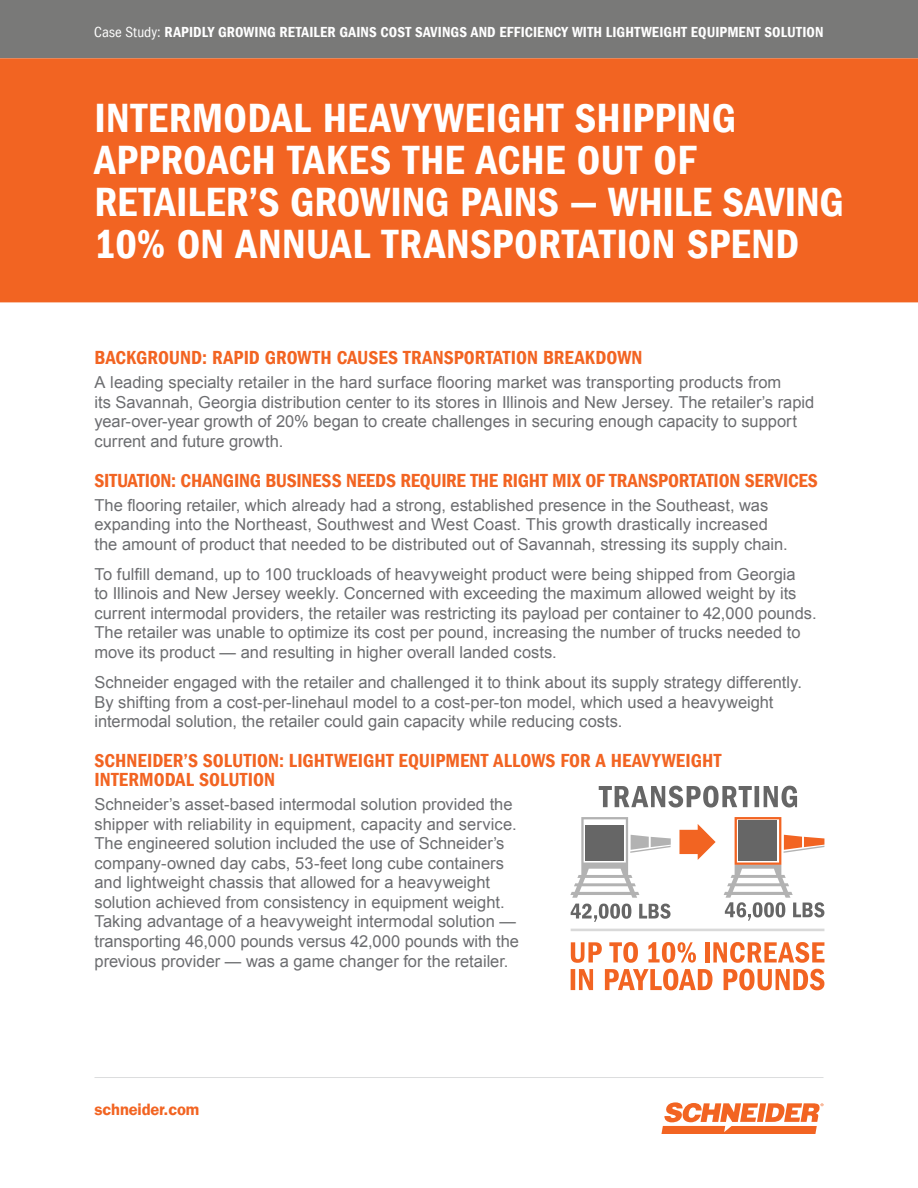
<style>
.page{position:relative;width:918px;height:1188px;background:#fff}
.page>*{position:absolute;margin:0;border:0;box-sizing:border-box;transform-origin:0 0}
.t1{font:42px/42px "Franklin Gothic LT Com Dm Cn";letter-spacing:.005em;color:#fff}
.t2{font:19.5px/19.5px "Franklin Gothic LT Com Dm Cn";color:#f26422}
.t3{font:16.5px/19.5px "Arial";color:#6c6d70}
.t4{font:16.5px "Franklin Gothic LT Com Dm";letter-spacing:-.01em;color:#f26422}
.t5{font:15px "Franklin Gothic LT Com Dm Cn";letter-spacing:.01em;color:#fff}
.s1{font-family:"Franklin Gothic LT Com";font-stretch:condensed}
</style>
<div class="page">
<hr style="left:94px;top:1077px;width:730px;height:1px;background:#dcddde">
<svg style="left:662px;top:1102px;width:162px;height:32px"></svg>
<div style="left:0;top:0;width:918px;height:58px;background:#797978"></div>
<div style="left:0;top:58px;width:918px;height:244px;background:#f26422"></div>
<svg style="left:599px;top:786px;width:198px;height:22px"></svg>
<svg style="left:571px;top:904px;width:100px;height:18px"></svg>
<hr style="left:571px;top:929px;width:253px;height:2px;background:#666">
<svg style="left:679px;top:824px;width:37px;height:36px"></svg>
<svg style="left:571px;top:817px;width:100px;height:81px"></svg>
<svg style="left:571px;top:969px;width:253px;height:21px"></svg>
<svg style="left:571px;top:942px;width:31px;height:21px"></svg>
<svg style="left:609px;top:942px;width:29px;height:21px"></svg>
<svg style="left:648px;top:942px;width:48px;height:21px"></svg>
<div style="left:705px;top:942px;width:5px;height:20px;background:#f26422"></div>
<svg style="left:713px;top:942px;width:111px;height:21px"></svg>
<svg style="left:724px;top:817px;width:100px;height:104px"></svg>
<p class="t5" style="left:94px;top:24px;width:731px"><span class="s1">Case Study:</span> RAPIDLY GROWING RETAILER GAINS COST SAVINGS AND EFFICIENCY WITH LIGHTWEIGHT EQUIPMENT SOLUTION</p>
<h1 class="t1" style="left:94px;top:97px;width:751px">INTERMODAL HEAVYWEIGHT SHIPPING APPROACH TAKES THE ACHE OUT OF RETAILER’S GROWING PAINS — WHILE SAVING 10% ON ANNUAL TRANSPORTATION SPEND</h1>
<p class="t2" style="left:94px;top:348px;width:550px">BACKGROUND: RAPID GROWTH CAUSES TRANSPORTATION BREAKDOWN</p>
<p class="t3" style="left:94px;top:373px;width:721px">A leading specialty retailer in the hard surface flooring market was transporting products from<br>its Savannah, Georgia distribution center to its stores in Illinois and New Jersey. The retailer’s rapid year-over-year growth of 20% began to create challenges in securing enough capacity to support current and future growth.</p>
<p class="t2" style="left:94px;top:471px;width:725px">SITUATION: CHANGING BUSINESS NEEDS REQUIRE THE RIGHT MIX OF TRANSPORTATION SERVICES</p>
<p class="t3" style="left:94px;top:495px;width:695px">The flooring retailer, which already had a strong, established presence in the Southeast, was expanding into the Northeast, Southwest and West Coast. This growth drastically increased the amount of product that needed to be distributed out of Savannah, stressing its supply chain.</p>
<p class="t3" style="left:94px;top:565px;width:724px">To fulfill demand, up to 100 truckloads of heavyweight product were being shipped from Georgia<br>to Illinois and New Jersey weekly. Concerned with exceeding the maximum allowed weight by its current intermodal providers, the retailer was restricting its payload per container to 42,000 pounds.<br>The retailer was unable to optimize its cost per pound, increasing the number of trucks needed to move its product — and resulting in higher overall landed costs.</p>
<p class="t3" style="left:94px;top:673px;width:709px">Schneider engaged with the retailer and challenged it to think about its supply strategy differently.<br>By shifting from a cost-per-linehaul model to a cost-per-ton model, which used a heavyweight intermodal solution, the retailer could gain capacity while reducing costs.</p>
<p class="t2" style="left:94px;top:751px;width:628px">SCHNEIDER’S SOLUTION: LIGHTWEIGHT EQUIPMENT ALLOWS FOR A HEAVYWEIGHT<br>INTERMODAL SOLUTION</p>
<p class="t3" style="left:94px;top:795px;width:426px">Schneider’s asset-based intermodal solution provided the shipper with reliability in equipment, capacity and service.<br>The engineered solution included the use of Schneider’s company-owned day cabs, 53-feet long cube containers and lightweight chassis that allowed for a heavyweight solution achieved from consistency in equipment weight.<br>Taking advantage of a heavyweight intermodal solution — transporting 46,000 pounds versus 42,000 pounds with the previous provider — was a game changer for the retailer.</p>
<p class="t4" style="left:94px;top:1099px;width:106px">schneider.com</p>
</div>
